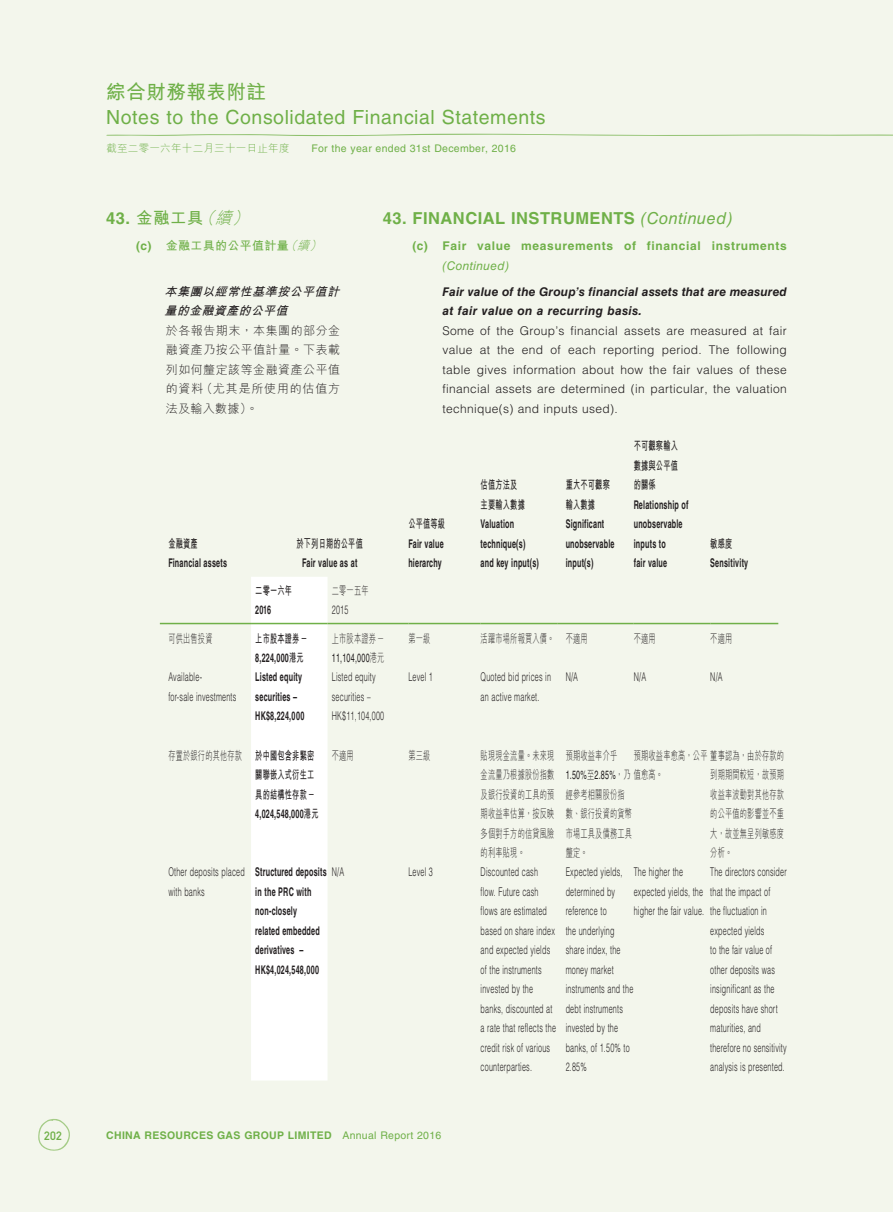
<style>
.page{position:relative;width:893px;height:1212px;background:#f3f6ec}
.page>*{position:absolute;margin:0;border:0;box-sizing:border-box;transform-origin:0 0}
.t1{font:19.5px "Helvetica LT Std";letter-spacing:.03em;color:#6fb048}
.t2{font:700 19.5px "M Hei HK";letter-spacing:.03em;color:#6fb048}
.t3{font:700 16.5px "Helvetica LT Std";letter-spacing:.03em;color:#6fb048}
.t4{font:italic 16.5px "Helvetica LT Std";letter-spacing:.03em;color:#6fb048}
.t5{font:700 16.5px "M Hei HK";color:#6fb048}
.t6{font:300 12px/19.5px "Helvetica LT Std";letter-spacing:.03em;color:#231f20;scale:.6 1}
.t7{font:700 12px/19.5px "Helvetica LT Std";letter-spacing:.03em;color:#231f20;scale:.6 1}
.t8{font:300 12px/19.5px "Helvetica LT Std";letter-spacing:.03em;color:#231f20;text-align:justify}
.t9{font:300 12px/19.5px "M Hei HK";letter-spacing:.03em;color:#231f20;text-align:justify;scale:.6 1}
.t10{font:700 12px/19.5px "M Hei HK";letter-spacing:.03em;color:#231f20;scale:.6 1}
.t11{font:italic 700 12px/19.5px "Helvetica LT Std";letter-spacing:.015em;color:#231f20}
.t12{font:300 12px/19.5px "M Hei HK";letter-spacing:.03em;color:#231f20;text-align:justify}
.t13{font:700 12px "Helvetica LT Std";letter-spacing:.055em;color:#6fb048}
.t14{font:12px "Helvetica LT Std";letter-spacing:.03em;color:#231f20;scale:.6 1}
.t15{font:italic 700 12px/19.5px "M Hei HK";color:#231f20}
.t16{font:700 12px "M Hei HK";letter-spacing:.03em;color:#6fb048}
.t17{font:italic 12px "Helvetica LT Std";letter-spacing:.03em;color:#6fb048}
.t18{font:12px "DIN Mittelschrift Std";color:#6fb048}
.t19{font:700 10.5px "Helvetica LT Std";letter-spacing:.03em;color:#6fb048}
.t20{font:10.5px "Helvetica LT Std";letter-spacing:.03em;color:#6fb048}
.t21{font:300 10.5px "M Hei HK";letter-spacing:.03em;color:#6fb048}
.s1{font-family:"Helvetica LT Std"}
.s2{font-weight:300;font-style:italic}
.s3{font-weight:700;font-style:normal}
.s4{font-family:"M Hei HK"}
.s5{font-family:"M Hei HK";font-weight:300}
.s6{font-weight:300}
.s7{font-weight:400}
</style>
<div class="page">
<svg style="left:106px;top:134px;width:787px;height:2px"></svg>
<svg style="left:38px;top:1119px;width:32px;height:32px"></svg>
<div style="left:251px;top:577px;width:77px;height:503px;background:#fff"></div>
<hr style="left:160px;top:623px;width:91px;height:1px;background:#6fb048">
<hr style="left:251px;top:623px;width:77px;height:1px;background:#6fb048">
<hr style="left:328px;top:623px;width:80px;height:1px;background:#6fb048">
<hr style="left:408px;top:623px;width:73px;height:1px;background:#6fb048">
<hr style="left:481px;top:623px;width:76px;height:1px;background:#6fb048">
<hr style="left:557px;top:623px;width:77px;height:1px;background:#6fb048">
<hr style="left:634px;top:623px;width:76px;height:1px;background:#6fb048">
<hr style="left:710px;top:623px;width:68px;height:1px;background:#6fb048">
<h1 class="t2" style="left:106px;top:78px;width:161px">綜合財務報表附註</h1>
<h1 class="t1" style="left:106px;top:106px;width:441px">Notes to the Consolidated Financial Statements</h1>
<p class="t21" style="left:106px;top:141px;width:185px">截至二零一六年十二月三十一日止年度</p>
<p class="t20" style="left:311px;top:142px;width:206px">For the year ended 31st December, 2016</p>
<h2 class="t5" style="left:106px;top:206px;width:150px"><span class="s1">43.</span> 金融工具<span class="s2">（續）</span></h2>
<p class="t16" style="left:136px;top:237px;width:191px"><span class="s1">(c)</span> 金融工具的公平值計量<span class="s2">（續）</span></p>
<p class="t15" style="left:165px;top:281px;width:180px">本集團以經常性基準按公平值計量的金融資產的公平值</p>
<p class="t12" style="left:166px;top:320px;width:176px">於各報告期末，本集團的部分金融資產乃按公平值計量。下表載列如何釐定該等金融資產公平值的資料（尤其是所使用的估值方法及輸入數據）。</p>
<h2 class="t3" style="left:383px;top:209px;width:58px">43. FINAN</h2>
<h2 class="t3" style="left:465px;top:209px;width:123px">CIAL INSTRUMEN</h2>
<h2 class="t4" style="left:613px;top:209px;width:121px"><span class="s3">TS</span> (Continued)</h2>
<p class="t13" style="left:413px;top:239px;width:376px">(c) Fair value measurements of financial instruments</p>
<p class="t17" style="left:442px;top:259px;width:68px">(Continued)</p>
<p class="t11" style="left:442px;top:282px;width:346px">Fair value of the Group’s financial assets that are measured at fair value on a recurring basis.</p>
<p class="t8" style="left:442px;top:321px;width:346px">Some of the Group’s financial assets are measured at fair value at the end of each reporting period. The following table gives information about how the fair values of these financial assets are determined (in particular, the valuation technique(s) and inputs used).</p>
<p class="t10" style="left:168px;top:533px;width:51px">金融資產</p>
<p class="t7" style="left:168px;top:553px;width:99px">Financial assets</p>
<p class="t10" style="left:296px;top:533px;width:112px">於下列日期的公平值</p>
<p class="t7" style="left:302px;top:553px;width:94px">Fair value as at</p>
<p class="t10" style="left:408px;top:513px;width:63px">公平值等級</p>
<p class="t7" style="left:408px;top:534px;width:60px">Fair value hierarchy</p>
<p class="t10" style="left:481px;top:474px;width:75px">估值方法及主要輸入數據</p>
<p class="t7" style="left:481px;top:514px;width:99px">Valuation technique(s) and key input(s)</p>
<p class="t10" style="left:566px;top:474px;width:75px">重大不可觀察輸入數據</p>
<p class="t7" style="left:566px;top:514px;width:83px">Significant unobservable input(s)</p>
<p class="t10" style="left:634px;top:435px;width:75px;text-align:justify">不可觀察輸入數據與公平值的關係</p>
<p class="t7" style="left:634px;top:495px;width:93px">Relationship of unobservable inputs to<br>fair value</p>
<p class="t10" style="left:710px;top:533px;width:38px">敏感度</p>
<p class="t7" style="left:710px;top:553px;width:65px">Sensitivity</p>
<p class="t10" style="left:255px;top:580px;width:63px">二零一六年</p>
<p class="t9" style="left:332px;top:580px;width:63px">二零一五年</p>
<p class="t7" style="left:255px;top:599px;width:28px">2016</p>
<p class="t6" style="left:332px;top:600px;width:29px">2015</p>
<p class="t9" style="left:168px;top:628px;width:75px">可供出售投資</p>
<p class="t10" style="left:255px;top:627px;width:89px">上市股本證券－</p>
<p class="t7" style="left:255px;top:648px;width:82px">8,224,000<span class="s4">港元</span></p>
<p class="t9" style="left:332px;top:628px;width:89px">上市股本證券－</p>
<p class="t14" style="left:332px;top:651px;width:89px">11,104,000<span class="s5">港元</span></p>
<p class="t9" style="left:408px;top:628px;width:38px">第一級</p>
<p class="t9" style="left:481px;top:628px;width:180px">活躍市場所報買入價。 不適用</p>
<p class="t9" style="left:634px;top:628px;width:38px">不適用</p>
<p class="t9" style="left:710px;top:628px;width:38px">不適用</p>
<p class="t6" style="left:168px;top:667px;width:115px">Available-<br>for-sale investments</p>
<p class="t7" style="left:255px;top:667px;width:84px">Listed equity securities –<br>HK$8,224,000</p>
<p class="t6" style="left:332px;top:667px;width:89px">Listed equity securities –<br>HK$11,104,000</p>
<p class="t6" style="left:408px;top:667px;width:43px">Level 1</p>
<p class="t6" style="left:481px;top:667px;width:119px">Quoted bid prices in an active market.</p>
<p class="t6" style="left:566px;top:667px;width:22px">N/A</p>
<p class="t6" style="left:634px;top:667px;width:22px">N/A</p>
<p class="t6" style="left:710px;top:667px;width:22px">N/A</p>
<p class="t10" style="left:255px;top:744px;width:101px;text-align:justify;text-indent:-87px"><span class="s6">存置於銀行的其他存款</span> 於中國包含非緊密關聯嵌入式衍生工具的結構性存款－</p>
<p class="t7" style="left:255px;top:804px;width:107px">4,024,548,000<span class="s4">港元</span></p>
<p class="t9" style="left:710px;top:745px;width:125px;text-indent:-77px">預期收益率愈高，公平董事認為，由於存款的到期期間較短，故預期收益率波動對其他存款的公平值的影響並不重大，故並無呈列敏感度分析。</p>
<p class="t9" style="left:332px;top:745px;width:38px">不適用</p>
<p class="t9" style="left:408px;top:745px;width:38px">第三級</p>
<p class="t9" style="left:481px;top:745px;width:125px">貼現現金流量。未來現金流量乃根據股份指數及銀行投資的工具的預期收益率估算，按反映多個對手方的信貸風險的利率貼現。</p>
<p class="t9" style="left:566px;top:745px;width:88px">預期收益率介乎</p>
<p class="t14" style="left:566px;top:768px;width:164px">1.50%<span class="s5">至</span>2.85%<span class="s5">，乃值愈高。</span></p>
<p class="t9" style="left:566px;top:784px;width:112px;text-align:left">經參考相關股份指數、銀行投資的貨幣市場工具及債務工具釐定。</p>
<p class="t6" style="left:168px;top:862px;width:129px">Other deposits placed with banks</p>
<p class="t7" style="left:255px;top:862px;width:150px">Structured deposits <span class="s6">N/A </span>in the PRC with non-closely<br>related embedded derivatives –<br>HK$4,024,548,000</p>
<p class="t6" style="left:408px;top:862px;width:43px">Level 3</p>
<p class="t6" style="left:481px;top:862px;width:127px">Discounted cash flow. Future cash flows are estimated based on share index and expected yields of the instruments invested by the banks, discounted at a rate that reflects the credit risk of various counterparties.</p>
<p class="t6" style="left:566px;top:862px;width:114px">Expected yields, determined by reference to<br>the underlying share index, the money market instruments and the debt instruments invested by the banks, of 1.50% to<br>2.85%</p>
<p class="t6" style="left:634px;top:862px;width:119px">The higher the expected yields, the higher the fair value.</p>
<p class="t6" style="left:710px;top:862px;width:129px">The directors consider that the impact of<br>the fluctuation in expected yields<br>to the fair value of other deposits was insignificant as the deposits have short maturities, and therefore no sensitivity analysis is presented.</p>
<p class="t18" style="left:44px;top:1128px;width:19px">202</p>
<p class="t19" style="left:106px;top:1128px;width:337px">CHINA RESOURCES GAS GROUP LIMITED <span class="s7">Annual Report 2016</span></p>
</div>
